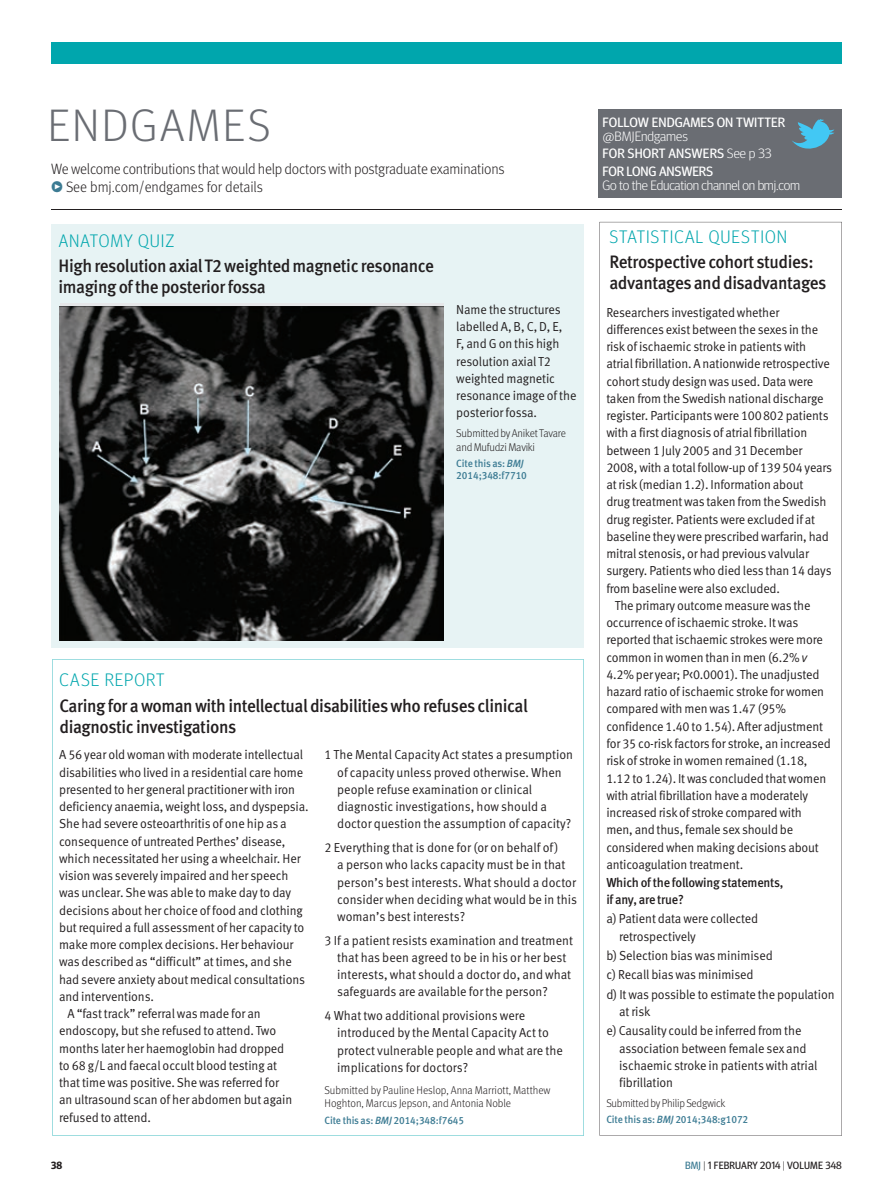
<style>
.page{position:relative;width:893px;height:1191px;background:#fff}
.page>*{position:absolute;margin:0;border:0;box-sizing:border-box;transform-origin:0 0}
.t1{font:300 45px "Meta Headline OT";letter-spacing:.06em;color:#6a6d73}
.t2{font:500 18px/21px "Meta Pro";letter-spacing:-.025em;color:#231f20;scale:.95 1}
.t3{font:300 18px "Meta Headline OT";letter-spacing:.055em;color:#00a6ad}
.t4{font:300 15px/18px "Meta Pro";letter-spacing:-.015em;color:#231f20;scale:.95 1}
.t5{font:13.5px/17.7px "Meta Headline OT";color:#fff}
.t6{font:300 13.5px "Meta Headline OT";letter-spacing:-.01em;color:#fff}
.t7{font:13.05px/17.2px "Meta Pro Normal";letter-spacing:-.015em;color:#231f20;scale:.95 1}
.t8{font:500 13.05px/16.5px "Meta Pro";letter-spacing:-.02em;color:#231f20;scale:.95 1}
.t9{font:300 11.25px/13.5px "Meta Pro";letter-spacing:-.005em;color:#231f20;scale:.95 1}
.t10{font:500 10.5px/12px "Meta Pro";letter-spacing:-.01em;color:#3c7b93;scale:.95 1}
.t11{font:10.5px "Meta Headline OT";letter-spacing:.01em;color:#231f20}
.t12{font:700 10.5px "Meta Headline OT";color:#231f20}
.s1{font-style:italic}
.s2{font-weight:300}
.s3{color:#3c7b93}
</style>
<div class="page">
<div style="left:51px;top:43px;width:791px;height:21px;background:#00a6ad"></div>
<hr style="left:51px;top:209px;width:791px;height:1px;background:#231f20">
<div style="left:51px;top:224px;width:533px;height:424px;background:#e7f3f4"></div>
<svg style="left:600px;top:222px;width:242px;height:913px"></svg>
<div style="left:598px;top:110px;width:244px;height:88px;background:#6a6d73"></div>
<svg style="left:792px;top:119px;width:42px;height:30px"></svg>
<svg style="left:52px;top:659px;width:532px;height:476px"></svg>
<img style="left:60px;top:306px;width:384px;height:335px">
<h1 class="t1" style="left:48px;top:98px;width:224px">ENDGAMES</h1>
<p class="t4" style="left:66px;top:159px;width:463px;text-indent:-15px">We welcome contributions that would help doctors with postgraduate examinations<br>See bmj.com/endgames for details</p>
<h2 class="t3" style="left:59px;top:229px;width:117px">ANATOMY QUIZ</h2>
<h2 class="t2" style="left:59px;top:254px;width:397px">High resolution axial T2 weighted magnetic resonance imaging of the posterior fossa</h2>
<p class="t7" style="left:456px;top:300px;width:128px">Name the structures labelled A, B, C, D, E,<br>F, and G on this high resolution axial T2 weighted magnetic resonance image of the posterior fossa.</p>
<p class="t9" style="left:456px;top:426px;width:117px">Submitted by Aniket Tavare and Mufudzi Maviki</p>
<p class="t10" style="left:456px;top:456px;width:76px">Cite this as: <span class="s1">BMJ<br></span>2014;348:f7710</p>
<h2 class="t3" style="left:60px;top:669px;width:106px">CASE REPORT</h2>
<h2 class="t2" style="left:60px;top:693px;width:494px">Caring for a woman with intellectual disabilities who refuses clinical diagnostic investigations</h2>
<p class="t7" style="left:59px;top:745px;width:258px">A 56 year old woman with moderate intellectual</p>
<p class="t7" style="left:59px;top:762px;width:259px">disabilities who lived in a residential care home</p>
<p class="t7" style="left:59px;top:780px;width:250px">presented to her general practitioner with iron</p>
<p class="t7" style="left:59px;top:797px;width:264px">deficiency anaemia, weight loss, and dyspepsia.</p>
<p class="t7" style="left:59px;top:814px;width:241px">She had severe osteoarthritis of one hip as a</p>
<p class="t7" style="left:59px;top:831px;width:240px">consequence of untreated Perthes’ disease,</p>
<p class="t7" style="left:59px;top:849px;width:256px">which necessitated her using a wheelchair. Her</p>
<p class="t7" style="left:59px;top:866px;width:243px">vision was severely impaired and her speech</p>
<p class="t7" style="left:59px;top:883px;width:246px">was unclear. She was able to make day to day</p>
<p class="t7" style="left:59px;top:900px;width:258px">decisions about her choice of food and clothing</p>
<p class="t7" style="left:59px;top:918px;width:260px">but required a full assessment of her capacity to</p>
<p class="t7" style="left:59px;top:935px;width:248px">make more complex decisions. Her behaviour</p>
<p class="t7" style="left:59px;top:952px;width:246px">was described as “difficult” at times, and she</p>
<p class="t7" style="left:59px;top:969px;width:261px">had severe anxiety about medical consultations</p>
<p class="t7" style="left:59px;top:987px;width:102px">and interventions.</p>
<p class="t7" style="left:68px;top:1004px;width:205px">A “fast track” referral was made for an</p>
<p class="t7" style="left:59px;top:1021px;width:230px">endoscopy, but she refused to attend. Two</p>
<p class="t7" style="left:59px;top:1038px;width:239px">months later her haemoglobin had dropped</p>
<p class="t7" style="left:59px;top:1056px;width:231px">to 68 g/L and faecal occult blood testing at</p>
<p class="t7" style="left:59px;top:1073px;width:233px">that time was positive. She was referred for</p>
<p class="t7" style="left:59px;top:1090px;width:247px">an ultrasound scan of her abdomen but again</p>
<p class="t7" style="left:59px;top:1107px;width:98px">refused to attend.</p>
<p class="t7" style="left:337px;top:745px;width:250px;text-indent:-13px">1 The Mental Capacity Act states a presumption of capacity unless proved otherwise. When people refuse examination or clinical diagnostic investigations, how should a doctor question the assumption of capacity?</p>
<p class="t7" style="left:337px;top:838px;width:254px;text-indent:-13px">2 Everything that is done for (or on behalf of)<br>a person who lacks capacity must be in that person’s best interests. What should a doctor consider when deciding what would be in this woman’s best interests?</p>
<p class="t7" style="left:337px;top:930px;width:250px;text-indent:-13px">3 If a patient resists examination and treatment that has been agreed to be in his or her best interests, what should a doctor do, and what safeguards are available for the person?</p>
<p class="t7" style="left:337px;top:1006px;width:239px;text-indent:-13px">4 What two additional provisions were introduced by the Mental Capacity Act to protect vulnerable people and what are the implications for doctors?</p>
<p class="t9" style="left:324px;top:1082px;width:239px">Submitted by Pauline Heslop , Anna Marriott , Matthew<br>Hoghton , Marcus Jepson , and Antonia Noble</p>
<p class="t10" style="left:324px;top:1113px;width:149px">Cite this as: <span class="s1">BMJ</span> 2014;348:f7645</p>
<p class="t5" style="left:602px;top:113px;width:184px">FOLLOW ENDGAMES ON TWITTER</p>
<p class="t5" style="left:602px;top:127px;width:171px"><span class="s2">@BMJEndgames<br></span>FOR SHORT ANSWERS <span class="s2">See p 33<br></span>FOR LONG ANSWERS</p>
<p class="t6" style="left:602px;top:177px;width:199px">Go to the Education channel on bmj.com</p>
<h2 class="t3" style="left:609px;top:226px;width:179px">STATISTICAL QUESTION</h2>
<h2 class="t2" style="left:609px;top:250px;width:230px">Retrospective cohort studies: advantages and disadvantages</h2>
<p class="t7" style="left:606px;top:302px;width:184px">Researchers investigated whether</p>
<p class="t7" style="left:606px;top:320px;width:224px">differences exist between the sexes in the</p>
<p class="t7" style="left:606px;top:337px;width:212px">risk of ischaemic stroke in patients with</p>
<p class="t7" style="left:606px;top:354px;width:237px">atrial fibrillation. A nationwide retrospective</p>
<p class="t7" style="left:606px;top:371px;width:219px">cohort study design was used. Data were</p>
<p class="t7" style="left:606px;top:389px;width:230px">taken from the Swedish national discharge</p>
<p class="t7" style="left:606px;top:406px;width:235px">register. Participants were 100 802 patients</p>
<p class="t7" style="left:606px;top:423px;width:213px">with a first diagnosis of atrial fibrillation</p>
<p class="t7" style="left:606px;top:440px;width:208px">between 1 July 2005 and 31 December</p>
<p class="t7" style="left:606px;top:458px;width:239px">2008, with a total follow-up of 139 504 years</p>
<p class="t7" style="left:606px;top:475px;width:209px">at risk (median 1.2). Information about</p>
<p class="t7" style="left:606px;top:492px;width:233px">drug treatment was taken from the Swedish</p>
<p class="t7" style="left:606px;top:509px;width:221px">drug register. Patients were excluded if at</p>
<p class="t7" style="left:606px;top:527px;width:236px">baseline they were prescribed warfarin, had</p>
<p class="t7" style="left:606px;top:544px;width:215px">mitral stenosis, or had previous valvular</p>
<p class="t7" style="left:606px;top:561px;width:239px">surgery. Patients who died less than 14 days</p>
<p class="t7" style="left:606px;top:578px;width:184px">from baseline were also excluded.</p>
<p class="t7" style="left:615px;top:596px;width:208px">The primary outcome measure was the</p>
<p class="t7" style="left:606px;top:613px;width:204px">occurrence of ischaemic stroke. It was</p>
<p class="t7" style="left:606px;top:630px;width:229px">reported that ischaemic strokes were more</p>
<p class="t7" style="left:606px;top:647px;width:213px">common in women than in men (6.2% <span class="s1">v</span></p>
<p class="t7" style="left:606px;top:665px;width:226px">4.2% per year; P&lt;0.0001). The unadjusted</p>
<p class="t7" style="left:606px;top:682px;width:231px">hazard ratio of ischaemic stroke for women</p>
<p class="t7" style="left:606px;top:699px;width:191px">compared with men was 1.47 (95%</p>
<p class="t7" style="left:606px;top:716px;width:230px">confidence 1.40 to 1.54). After adjustment</p>
<p class="t7" style="left:606px;top:734px;width:238px">for 35 co-risk factors for stroke, an increased</p>
<p class="t7" style="left:606px;top:751px;width:213px">risk of stroke in women remained (1.18,</p>
<p class="t7" style="left:606px;top:768px;width:233px">1.12 to 1.24). It was concluded that women</p>
<p class="t7" style="left:606px;top:785px;width:214px">with atrial fibrillation have a moderately</p>
<p class="t7" style="left:606px;top:803px;width:207px">increased risk of stroke compared with</p>
<p class="t7" style="left:606px;top:820px;width:198px">men, and thus, female sex should be</p>
<p class="t7" style="left:606px;top:837px;width:225px">considered when making decisions about</p>
<p class="t7" style="left:606px;top:854px;width:146px">anticoagulation treatment.</p>
<p class="t8" style="left:606px;top:873px;width:188px">Which of the following statements, if any, are true?</p>
<p class="t7" style="left:619px;top:909px;width:148px;text-indent:-13px">a) Patient data were collected retrospectively</p>
<p class="t7" style="left:606px;top:945px;width:242px;line-height:19.4px">b) Selection bias was minimised<br>c) Recall bias was minimised<br>d) It was possible to estimate the population</p>
<p class="t7" style="left:606px;top:1001px;width:207px;line-height:19.4px;text-indent:13px">at risk<br>e) Causality could be inferred from the</p>
<p class="t7" style="left:619px;top:1038px;width:210px">association between female sex and ischaemic stroke in patients with atrial fibrillation</p>
<p class="t9" style="left:606px;top:1095px;width:127px">Submitted by Philip Sedgwick</p>
<p class="t10" style="left:606px;top:1112px;width:151px">Cite this as: <span class="s1">BMJ</span> 2014;348:g1072</p>
<p class="t12" style="left:51px;top:1159px;width:13px">38</p>
<p class="t11" style="left:685px;top:1159px;width:158px"><span class="s3">BMJ</span> <span class="s2">|</span> 1 FEBRUARY 2014 <span class="s2">|</span> VOLUME 348</p>
</div>
